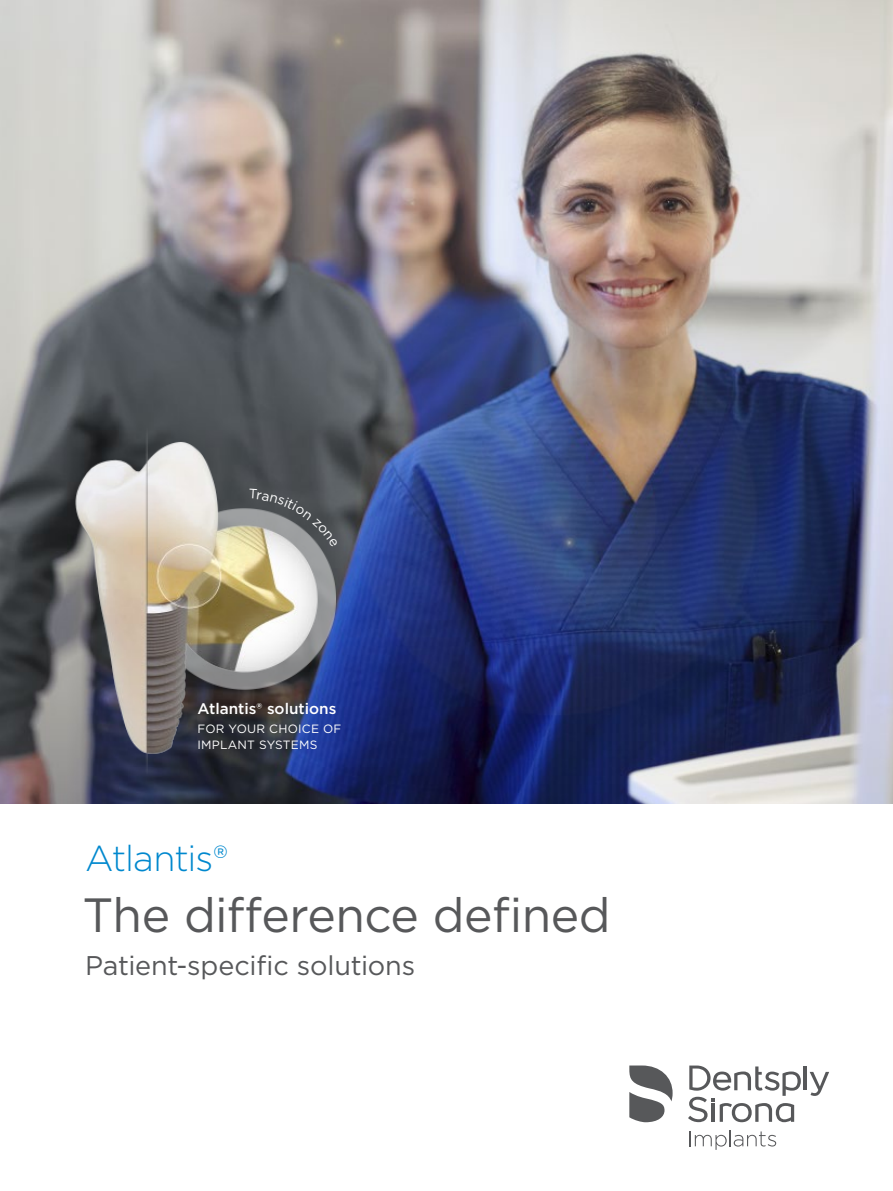
<style>
.page{position:relative;width:893px;height:1191px;background:#fff}
.page>*{position:absolute;margin:0;border:0;box-sizing:border-box;transform-origin:0 0}
.Heading_1{font:48px "Gotham";letter-spacing:-.01em;color:#57585a}
.t1{font:300 36px "Gotham";letter-spacing:-.03em;color:#0088ce}
.Body_copy_Futura_Std{font:27px "Gotham";letter-spacing:-.01em;color:#57585a}
.t2{font:500 15.3px "Gotham";color:#fff}
.t3{font:12px/16.5px "Gotham";letter-spacing:.02em;color:#fff}
</style>
<div class="page">
<img style="left:0;top:0;width:893px;height:804px">
<img style="left:72px;top:417px;width:263px;height:364px">
<hr style="left:804px;top:1066px;width:3px;height:24px;background:#57585a">
<svg style="left:810px;top:1071px;width:19px;height:25px"></svg>
<svg style="left:688px;top:1065px;width:113px;height:57px"></svg>
<svg style="left:629px;top:1065px;width:44px;height:57px"></svg>
<svg style="left:689px;top:1130px;width:87px;height:19px"></svg>
<svg style="left:249px;top:489px;width:89px;height:58px;background:#717373"></svg>
<p class="t2" style="left:198px;top:699px;width:140px">Atlantis® solutions</p>
<p class="t3" style="left:198px;top:720px;width:145px">FOR YOUR CHOICE OF<br>IMPLANT SYSTEMS</p>
<p class="t1" style="left:85px;top:835px;width:144px">Atlantis®</p>
<p class="Heading_1" style="left:82px;top:884px;width:530px">The difference defined</p>
<p class="Body_copy_Futura_Std" style="left:85px;top:948px;width:332px">Patient-specific solutions</p>
</div>
